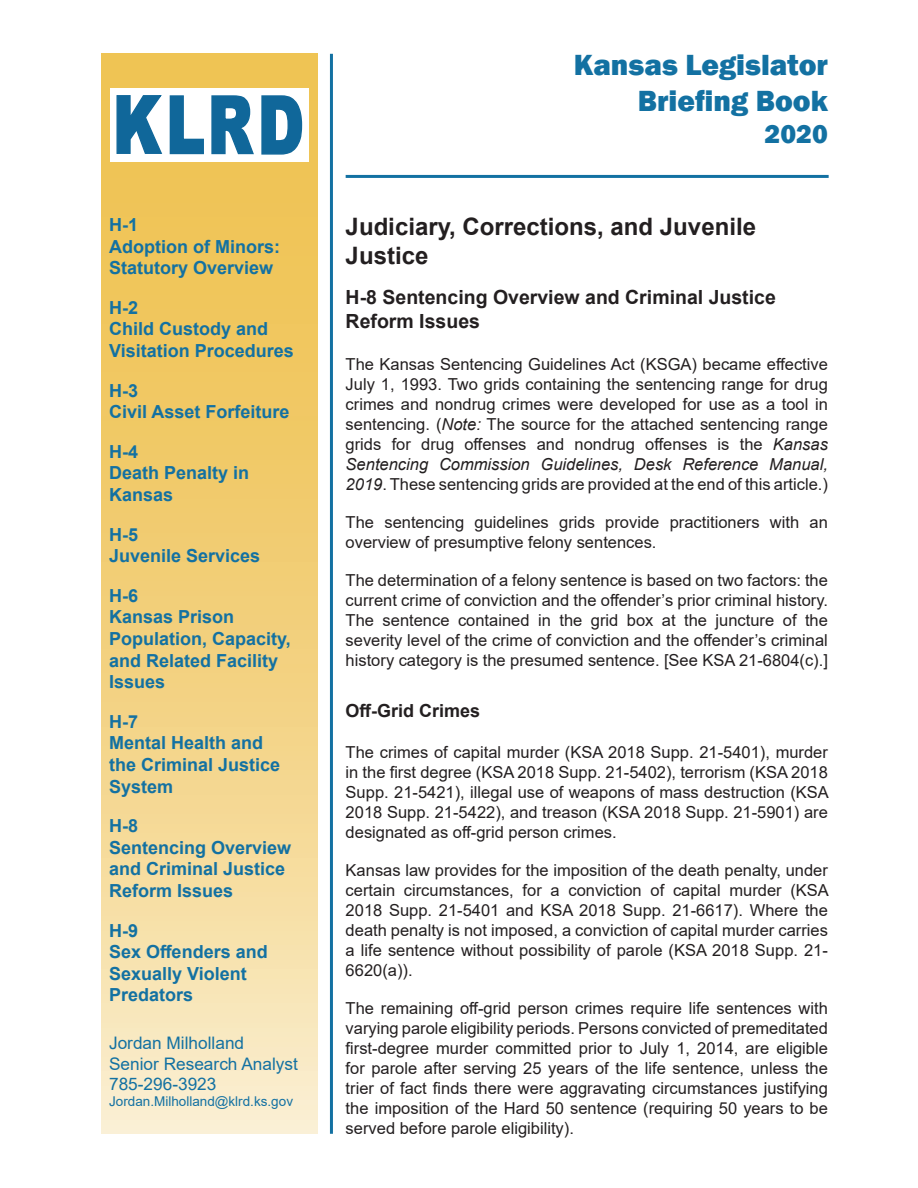
<style>
.page{position:relative;width:918px;height:1188px;background:#fff}
.page>*{position:absolute;margin:0;border:0;box-sizing:border-box;transform-origin:0 0}
.t1{font:800 30px/36px "Franklin Gothic";color:#1371a2;text-align:right}
.t2{font:800 27px "Franklin Gothic";color:#1371a2}
.t3{font:700 24px/29px "Arial";color:#231f20}
.t4{font:700 19.5px/23.5px "Arial";color:#231f20}
.t5{font:700 18px/21.6px "Arial";color:#1371a2}
.t6{font:700 18px "Arial";color:#231f20}
.t7{font:17.25px/20.7px "Arial";color:#1371a2}
.t8{font:16.5px/20px "Arial";color:#231f20;text-align:justify}
.t9{font:13.5px "Arial";color:#1371a2}
.s1{font-style:italic}
</style>
<div class="page">
<svg style="left:101px;top:54px;width:216px;height:1080px;background:#f3d383"></svg>
<hr style="left:330px;top:54px;width:3px;height:1080px;background:#1371a2">
<hr style="left:346px;top:175px;width:483px;height:3px;background:#1371a2">
<div style="left:110px;top:88px;width:198px;height:74px;background:#fff"></div>
<svg style="left:211px;top:95px;width:43px;height:60px"></svg>
<svg style="left:169px;top:95px;width:35px;height:60px"></svg>
<svg style="left:116px;top:95px;width:47px;height:59px"></svg>
<svg style="left:261px;top:95px;width:42px;height:60px"></svg>
<p class="t5" style="left:109px;top:214px;width:172px">H-1<br>Adoption of Minors:<br>Statutory Overview</p>
<p class="t5" style="left:109px;top:297px;width:186px">H-2<br>Child Custody and<br>Visitation Procedures</p>
<p class="t5" style="left:109px;top:380px;width:182px">H-3<br>Civil Asset Forfeiture</p>
<p class="t5" style="left:109px;top:441px;width:142px">H-4<br>Death Penalty in<br>Kansas</p>
<p class="t5" style="left:109px;top:524px;width:153px">H-5<br>Juvenile Services</p>
<p class="t5" style="left:109px;top:585px;width:183px">H-6<br>Kansas Prison<br>Population, Capacity, and Related Facility<br>Issues</p>
<p class="t5" style="left:109px;top:711px;width:173px">H-7<br>Mental Health and the Criminal Justice<br>System</p>
<p class="t5" style="left:109px;top:815px;width:184px">H-8<br>Sentencing Overview and Criminal Justice<br>Reform Issues</p>
<p class="t5" style="left:109px;top:920px;width:160px">H-9<br>Sex Offenders and<br>Sexually Violent<br>Predators</p>
<p class="t7" style="left:109px;top:1032px;width:190px">Jordan Milholland<br>Senior Research Analyst<br>785-296-3923</p>
<p class="t9" style="left:109px;top:1092px;width:186px">Jordan.Milholland@klrd.ks.gov</p>
<h1 class="t1" style="left:574px;top:47px;width:256px">Kansas Legislator<br>Briefing Book</h1>
<h2 class="t2" style="left:765px;top:117px;width:65px">2020</h2>
<h3 class="t3" style="left:346px;top:213px;width:412px">Judiciary, Corrections, and Juvenile<br>Justice</h3>
<p class="t4" style="left:346px;top:286px;width:432px">H-8 Sentencing Overview and Criminal Justice<br>Reform Issues</p>
<p class="t8" style="left:346px;top:354px;width:484px">The Kansas Sentencing Guidelines Act (KSGA) became effective July 1, 1993. Two grids containing the sentencing range for drug crimes and nondrug crimes were developed for use as a tool in sentencing. (<span class="s1">Note:</span> The source for the attached sentencing range grids for drug offenses and nondrug offenses is the <span class="s1">Kansas Sentencing Commission Guidelines, Desk Reference Manual, 2019</span>. These sentencing grids are provided at the end of this article.)</p>
<p class="t8" style="left:346px;top:512px;width:484px">The sentencing guidelines grids provide practitioners with an overview of presumptive felony sentences.</p>
<p class="t8" style="left:346px;top:570px;width:484px">The determination of a felony sentence is based on two factors: the current crime of conviction and the offender’s prior criminal history.<br>The sentence contained in the grid box at the juncture of the severity level of the crime of conviction and the offender’s criminal history category is the presumed sentence. [See KSA 21-6804(c).]</p>
<p class="t6" style="left:346px;top:698px;width:136px">Off-Grid Crimes</p>
<p class="t8" style="left:346px;top:743px;width:485px">The crimes of capital murder (KSA 2018 Supp. 21-5401), murder in the first degree (KSA 2018 Supp. 21-5402), terrorism (KSA 2018<br>Supp. 21-5421), illegal use of weapons of mass destruction (KSA 2018 Supp. 21-5422), and treason (KSA 2018 Supp. 21-5901) are designated as off-grid person crimes.</p>
<p class="t8" style="left:346px;top:860px;width:485px">Kansas law provides for the imposition of the death penalty, under certain circumstances, for a conviction of capital murder (KSA 2018 Supp. 21-5401 and KSA 2018 Supp. 21-6617). Where the death penalty is not imposed, a conviction of capital murder carries a life sentence without possibility of parole (KSA 2018 Supp. 21- 6620(a)).</p>
<p class="t8" style="left:346px;top:998px;width:484px">The remaining off-grid person crimes require life sentences with varying parole eligibility periods. Persons convicted of premeditated first-degree murder committed prior to July 1, 2014, are eligible for parole after serving 25 years of the life sentence, unless the trier of fact finds there were aggravating circumstances justifying the imposition of the Hard 50 sentence (requiring 50 years to be served before parole eligibility).</p>
</div>
